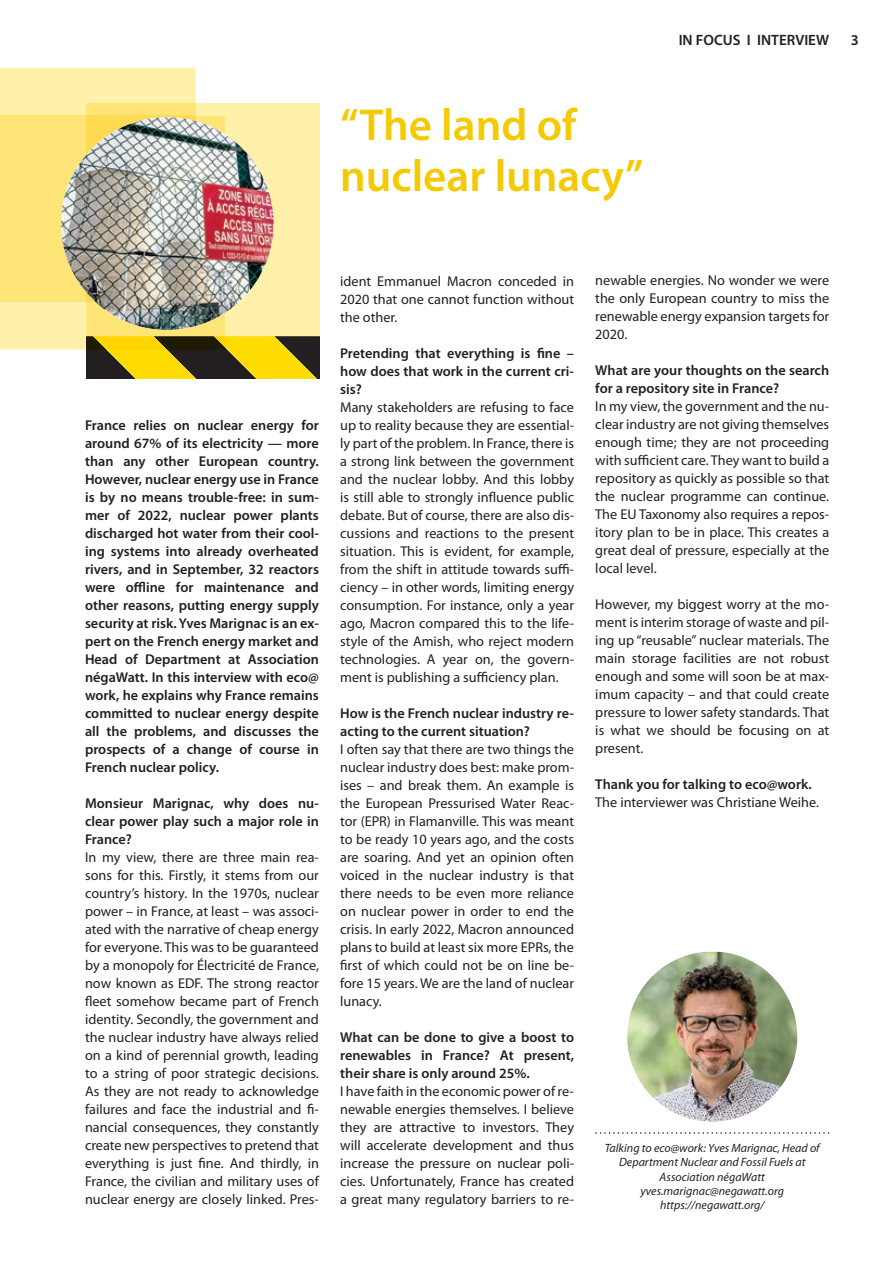
<style>
.page{position:relative;width:893px;height:1263px;background:#fff}
.page>*{position:absolute;margin:0;border:0;box-sizing:border-box;transform-origin:0 0}
.t1{font:600 45px/51px "Myriad Pro";color:#f4ca05}
.t2{font:600 15px "Myriad Pro";color:#231f20}
.t3{font:14.25px/18px "Myriad Pro";color:#231f20;text-align:justify}
.t4{font:600 14.25px/18px "Myriad Pro";color:#231f20;text-align:justify}
.t5{font:italic 12px/14.4px "Myriad Pro";color:#231f20;text-align:center}
</style>
<div class="page">
<img style="left:627px;top:952px;width:170px;height:169px">
<svg style="left:595px;top:1132px;width:234px;height:2px"></svg>
<svg style="left:0;top:68px;width:320px;height:311px;background:#eedd8c"></svg>
<div style="left:86px;top:116px;width:110px;height:186px;background:#ffda52"></div>
<img style="left:61px;top:117px;width:213px;height:213px;border-radius:106px">
<h1 class="t1" style="left:340px;top:98px;width:305px">“The land of nuclear lunacy”</h1>
<p class="t2" style="left:679px;top:31px;width:152px">IN FOCUS I INTERVIEW</p>
<p class="t2" style="left:851px;top:31px;width:10px">3</p>
<p class="t4" style="left:85px;top:416px;width:235px">France relies on nuclear energy for around 67% of its electricity — more than any other European country.<br>However, nuclear energy use in France is by no means trouble-free: in sum&shy;mer of 2022, nuclear power plants discharged hot water from their cool&shy;ing systems into already overheated rivers, and in September, 32 reactors were offline for maintenance and other reasons, putting energy supply security at risk. Yves Marignac is an ex&shy;pert on the French energy market and Head of Department at Association négaWatt. In this interview with eco@ work, he explains why France remains committed to nuclear energy despite all the problems, and discusses the prospects of a change of course in French nuclear policy.</p>
<p class="t4" style="left:85px;top:793px;width:235px">Monsieur Marignac, why does nu&shy;clear power play such a major role in France?</p>
<p class="t3" style="left:85px;top:848px;width:235px">In my view, there are three main rea&shy;sons for this. Firstly, it stems from our country’s history. In the 1970s, nuclear power – in France, at least – was associ&shy;ated with the narrative of cheap energy for everyone. This was to be guaranteed by a monopoly for Électricité de France, now known as EDF. The strong reactor fleet somehow became part of French identity. Secondly, the government and the nuclear industry have always relied on a kind of perennial growth, leading to a string of poor strategic decisions.<br>As they are not ready to acknowledge failures and face the industrial and fi&shy;nancial consequences, they constantly create new perspectives to pretend that everything is just fine. And thirdly, in France, the civilian and military uses of nuclear energy are closely linked. Pres-</p>
<p class="t3" style="left:340px;top:272px;width:235px">ident Emmanuel Macron conceded in 2020 that one cannot function without the other.</p>
<p class="t4" style="left:340px;top:343px;width:235px">Pretending that everything is fine – how does that work in the current cri&shy;sis?</p>
<p class="t3" style="left:340px;top:398px;width:235px">Many stakeholders are refusing to face up to reality because they are essential&shy;ly part of the problem. In France, there is a strong link between the government and the nuclear lobby. And this lobby is still able to strongly influence public debate. But of course, there are also dis&shy;cussions and reactions to the present situation. This is evident, for example, from the shift in attitude towards suffi&shy;ciency – in other words, limiting energy consumption. For instance, only a year ago, Macron compared this to the life&shy;style of the Amish, who reject modern technologies. A year on, the govern&shy;ment is publishing a sufficiency plan.</p>
<p class="t4" style="left:340px;top:703px;width:235px">How is the French nuclear industry re&shy;acting to the current situation?</p>
<p class="t3" style="left:340px;top:739px;width:235px">I often say that there are two things the nuclear industry does best: make prom&shy;ises – and break them. An example is the European Pressurised Water Reac&shy;tor (EPR) in Flamanville. This was meant to be ready 10 years ago, and the costs are soaring. And yet an opinion often voiced in the nuclear industry is that there needs to be even more reliance on nuclear power in order to end the crisis. In early 2022, Macron announced plans to build at least six more EPRs, the first of which could not be on line be&shy;fore 15 years. We are the land of nuclear lunacy.</p>
<p class="t4" style="left:340px;top:1027px;width:235px">What can be done to give a boost to renewables in France? At present, their share is only around 25%.</p>
<p class="t3" style="left:340px;top:1081px;width:235px">I have faith in the economic power of re&shy;newable energies themselves. I believe they are attractive to investors. They will accelerate development and thus increase the pressure on nuclear poli&shy;cies. Unfortunately, France has created a great many regulatory barriers to re-</p>
<p class="t3" style="left:595px;top:271px;width:235px">newable energies. No wonder we were the only European country to miss the renewable energy expansion targets for 2020.</p>
<p class="t4" style="left:595px;top:361px;width:235px">What are your thoughts on the search for a repository site in France?</p>
<p class="t3" style="left:595px;top:397px;width:235px">In my view, the government and the nu&shy;clear industry are not giving themselves enough time; they are not proceeding with sufficient care. They want to build a repository as quickly as possible so that the nuclear programme can continue.<br>The EU Taxonomy also requires a repos&shy;itory plan to be in place. This creates a great deal of pressure, especially at the local level.</p>
<p class="t3" style="left:595px;top:595px;width:235px">However, my biggest worry at the mo&shy;ment is interim storage of waste and pil&shy;ing up “reusable” nuclear materials. The main storage facilities are not robust enough and some will soon be at max&shy;imum capacity – and that could create pressure to lower safety standards. That is what we should be focusing on at present.</p>
<p class="t4" style="left:595px;top:775px;width:218px">Thank you for talking to eco@work.</p>
<p class="t3" style="left:595px;top:793px;width:225px">The interviewer was Christiane Weihe.</p>
<p class="t5" style="left:605px;top:1140px;width:216px">Talking to eco@work: Yves Marignac, Head of<br>Department Nuclear and Fossil Fuels at<br>Association négaWatt yves.marignac@negawatt.org https://negawatt.org/</p>
</div>
